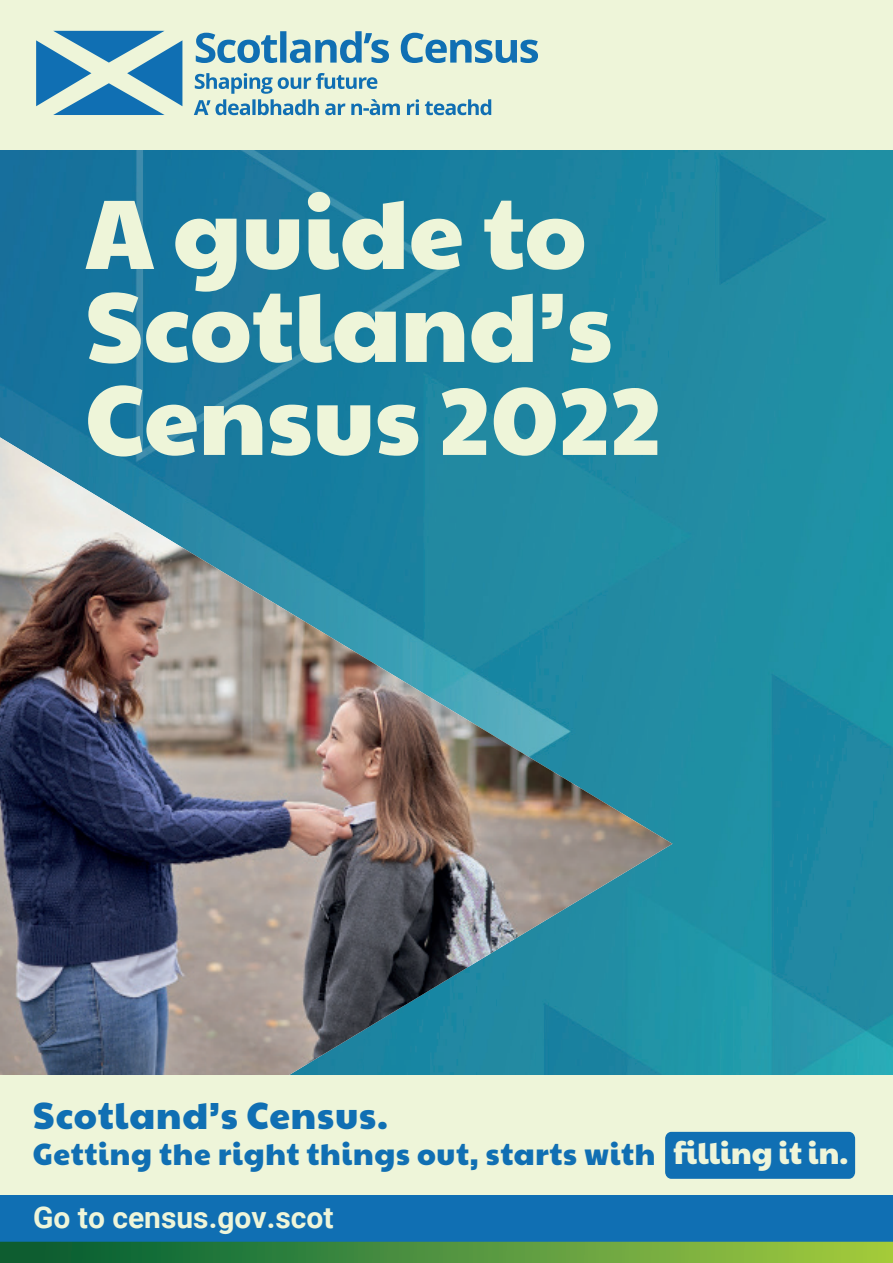
<style>
.page{position:relative;width:893px;height:1263px;background:#fff}
.page>*{position:absolute;margin:0;border:0;box-sizing:border-box;transform-origin:0 0}
.t1{font:99px/93px "Paytone One";color:#eef5d9}
.t2{font:36.9px "Paytone One";letter-spacing:.02em;color:#106fb3}
.t3{font:30px "Paytone One";letter-spacing:.02em;color:#106fb3}
.t4{font:700 30px "Roboto";color:#eef5d9}
.s1{color:#eef5d9}
</style>
<div class="page">
<img style="left:0;top:150px;width:893px;height:925px">
<img style="left:0;top:437px;width:672px;height:638px">
<div style="left:0;top:0;width:893px;height:150px;background:#eef5d9"></div>
<div style="left:0;top:1075px;width:893px;height:187px;background:#eef5d9"></div>
<div style="left:0;top:1195px;width:893px;height:67px;background:#106fb3"></div>
<svg style="left:0;top:1242px;width:893px;height:21px;background:#50933c"></svg>
<div style="left:665px;top:1132px;width:190px;height:47px;background:#106fb3;border-radius:7px"></div>
<svg style="left:196px;top:31px;width:342px;height:32px"></svg>
<svg style="left:36px;top:31px;width:146px;height:84px"></svg>
<svg style="left:194px;top:73px;width:297px;height:42px"></svg>
<h1 class="t1" style="left:85px;top:178px;width:578px">A guide to<br>Scotland’s<br>Census 2022</h1>
<p class="t2" style="left:33px;top:1082px;width:357px">Scotland’s Census.</p>
<p class="t3" style="left:33px;top:1126px;width:817px">Getting the right things out, starts with <span class="s1">filling it in.</span></p>
<p class="t4" style="left:33px;top:1196px;width:302px">Go to census.gov.scot</p>
</div>
